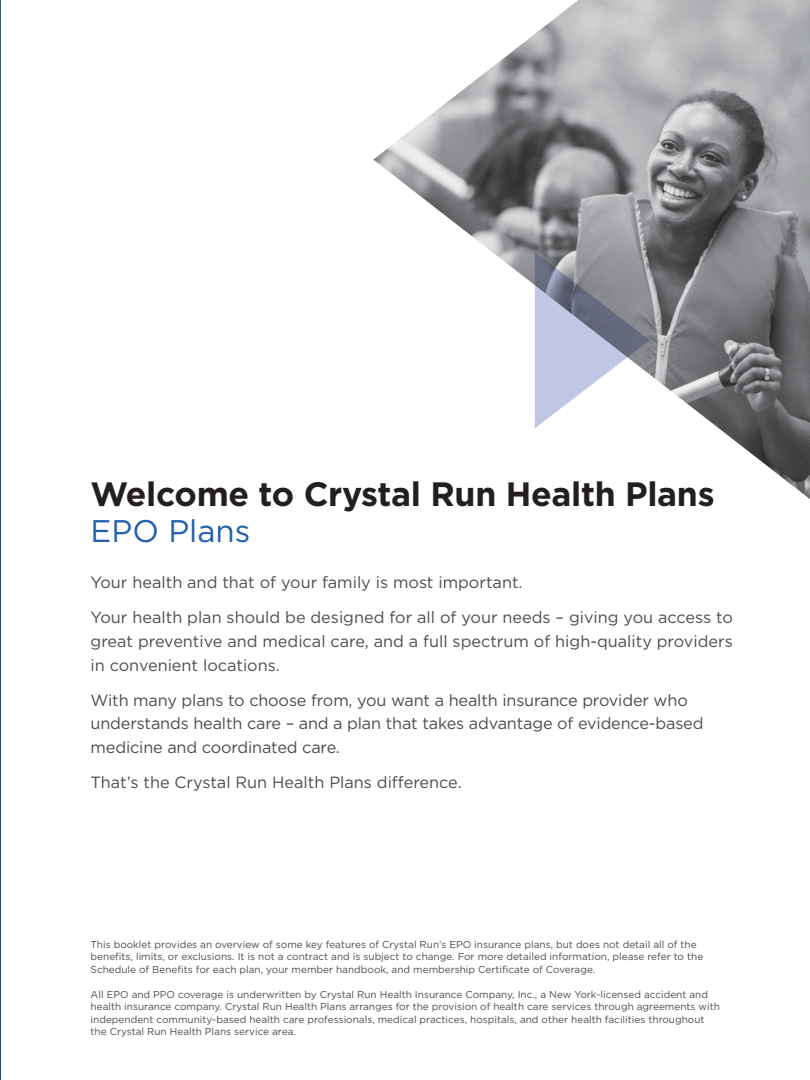
<style>
.page{position:relative;width:810px;height:1080px;background:#fff}
.page>*{position:absolute;margin:0;border:0;box-sizing:border-box;transform-origin:0 0}
.t1{font:700 33.75px "Gotham";letter-spacing:-.01em;color:#231f20}
.t2{font:31.25px "Gotham";color:#215eac}
.t3{font:16.25px/23.8px "Gotham";color:#4d4d4f}
.t4{font:10px/12.5px "Gotham";color:#4d4d4f}
</style>
<div class="page">
<hr style="left:0;top:0;width:1px;height:1080px;background:#215eac">
<img style="left:373px;top:0;width:436px;height:499px">
<svg style="left:534px;top:252px;width:115px;height:176px"></svg>
<h1 class="t1" style="left:91px;top:474px;width:625px">Welcome to Crystal Run Health Plans</h1>
<h2 class="t2" style="left:91px;top:514px;width:161px">EPO Plans</h2>
<h3 class="t3" style="left:91px;top:565px;width:643px;line-height:35px">Your health and that of your family is most important.<br>Your health plan should be designed for all of your needs – giving you access to</h3>
<h3 class="t3" style="left:91px;top:629px;width:643px">great preventive and medical care, and a full spectrum of high-quality providers in convenient locations.</h3>
<h3 class="t3" style="left:91px;top:688px;width:614px">With many plans to choose from, you want a health insurance provider who understands health care – and a plan that takes advantage of evidence-based medicine and coordinated care.</h3>
<h3 class="t3" style="left:91px;top:770px;width:372px">That’s the Crystal Run Health Plans difference.</h3>
<p class="t4" style="left:91px;top:938px;width:614px">This booklet provides an overview of some key features of Crystal Run’s EPO insurance plans, but does not detail all of the benefits, limits, or exclusions. It is not a contract and is subject to change. For more detailed information, please refer to the<br>Schedule of Benefits for each plan, your member handbook, and membership Certificate of Coverage.</p>
<p class="t4" style="left:91px;top:988px;width:631px">All EPO and PPO coverage is underwritten by Crystal Run Health Insurance Company, Inc., a New York-licensed accident and health insurance company. Crystal Run Health Plans arranges for the provision of health care services through agreements with independent community-based health care professionals, medical practices, hospitals, and other health facilities throughout the Crystal Run Health Plans service area.</p>
</div>
